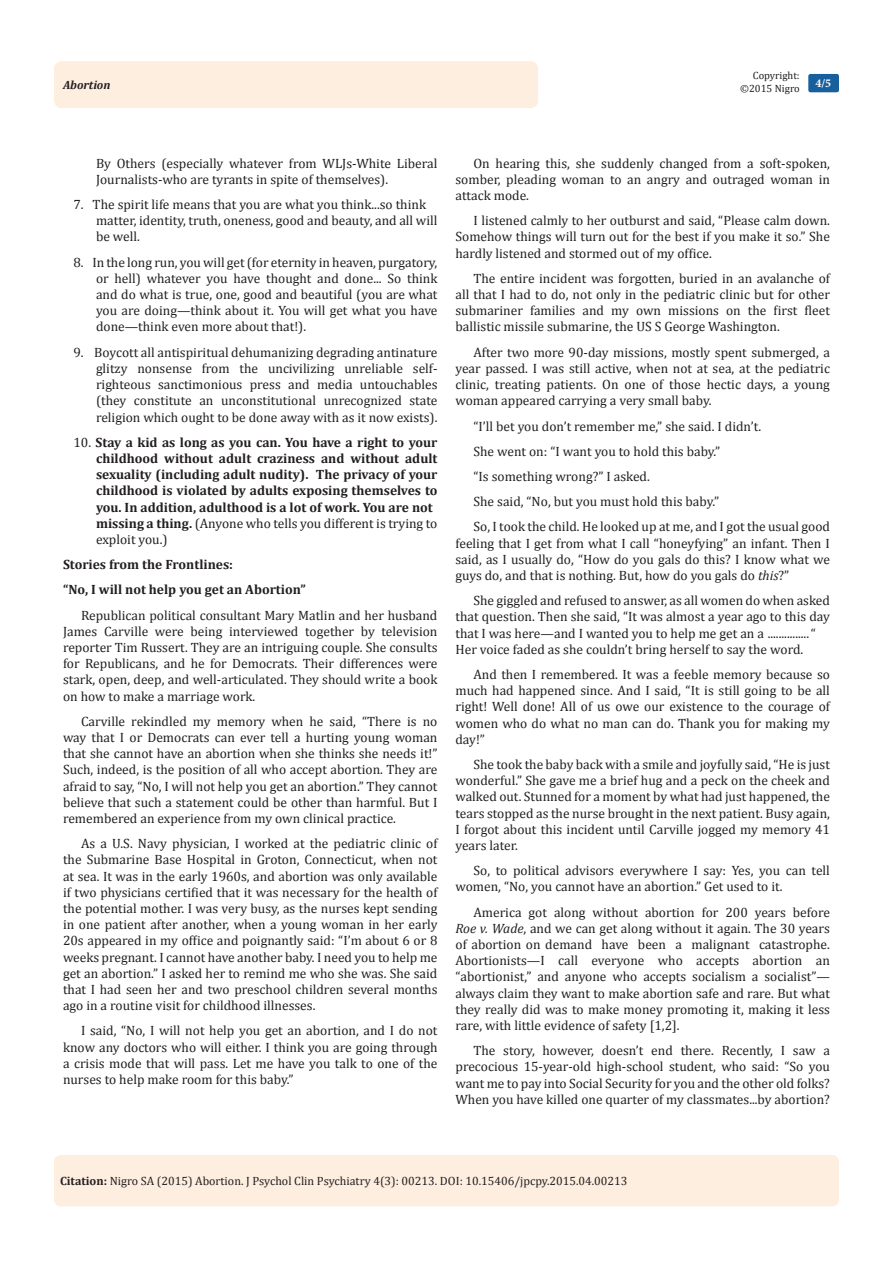
<style>
.page{position:relative;width:893px;height:1263px;background:#fff}
.page>*{position:absolute;margin:0;border:0;box-sizing:border-box;transform-origin:0 0}
.List_Paragraph{font:13.5px/16.2px "Cambria";color:#231f20;text-align:justify}
.t1{font:700 13.5px/16.2px "Cambria";color:#231f20}
.t2{font:12px "Cambria";color:#231f20}
.t3{font:italic 700 12px "Cambria";color:#231f20}
.t4{font:700 12px "Minion Pro";color:#fff}
.t5{font:10.5px/12.6px "Cambria";color:#231f20;text-align:right}
.s1{font-weight:400}
.s2{font-style:italic}
.s3{font-weight:700}
</style>
<div class="page">
<div style="left:54px;top:61px;width:484px;height:47px;background:#feeee0;border-radius:8px"></div>
<div style="left:808px;top:74px;width:31px;height:18px;background:#18609d;border-radius:2px"></div>
<div style="left:54px;top:1155px;width:785px;height:51px;background:#feeee0;border-radius:7px"></div>
<p class="t5" style="left:740px;top:69px;width:61px">Copyright: ©2015 Nigro</p>
<p class="t3" style="left:63px;top:77px;width:49px">Abortion</p>
<p class="t4" style="left:815px;top:75px;width:17px">4/5</p>
<p class="List_Paragraph" style="left:96px;top:155px;width:343px">By Others (especially whatever from WLJs-White Liberal<br>Journalists-who are tyrants in spite of themselves).</p>
<p class="List_Paragraph" style="left:96px;top:196px;width:343px;text-align:left;text-indent:-22px">7. The spirit life means that you are what you think...so think matter, identity, truth, oneness, good and beauty, and all will be well.</p>
<p class="List_Paragraph" style="left:96px;top:254px;width:343px;text-indent:-22px">8. In the long run, you will get (for eternity in heaven, purgatory, or hell) whatever you have thought and done... So think and do what is true, one, good and beautiful (you are what you are doing—think about it. You will get what you have done—think even more about that!).</p>
<p class="List_Paragraph" style="left:96px;top:344px;width:343px;text-indent:-22px">9. Boycott all antispiritual dehumanizing degrading antinature glitzy nonsense from the uncivilizing unreliable self&shy;righteous sanctimonious press and media untouchables (they constitute an unconstitutional unrecognized state religion which ought to be done away with as it now exists).</p>
<p class="t1" style="left:96px;top:434px;width:343px;text-indent:-22px"><span class="s1">10.</span> Stay a kid as long as you can. You have a right to your childhood without adult craziness and without adult sexuality (including adult nudity). The privacy of your childhood is violated by adults exposing themselves to you. In addition, adulthood is a lot of work. You are not missing a thing. <span class="s1">(Anyone who tells you different is trying to exploit you.)</span></p>
<p class="t1" style="left:63px;top:556px;width:172px">Stories from the Frontlines:</p>
<p class="t1" style="left:63px;top:581px;width:244px">“No, I will not help you get an Abortion”</p>
<p class="List_Paragraph" style="left:63px;top:607px;width:376px;text-indent:18px">Republican political consultant Mary Matlin and her husband James Carville were being interviewed together by television reporter Tim Russert. They are an intriguing couple. She consults for Republicans, and he for Democrats. Their differences were stark, open, deep, and well-articulated. They should write a book on how to make a marriage work.</p>
<p class="List_Paragraph" style="left:63px;top:713px;width:376px;text-indent:18px">Carville rekindled my memory when he said, “There is no way that I or Democrats can ever tell a hurting young woman that she cannot have an abortion when she thinks she needs it!” Such, indeed, is the position of all who accept abortion. They are afraid to say, “No, I will not help you get an abortion.” They cannot believe that such a statement could be other than harmful. But I remembered an experience from my own clinical practice.</p>
<p class="List_Paragraph" style="left:63px;top:835px;width:376px;text-indent:18px">As a U.S. Navy physician, I worked at the pediatric clinic of the Submarine Base Hospital in Groton, Connecticut, when not at sea. It was in the early 1960s, and abortion was only available if two physicians certified that it was necessary for the health of the potential mother. I was very busy, as the nurses kept sending in one patient after another, when a young woman in her early 20s appeared in my office and poignantly said: “I’m about 6 or 8 weeks pregnant. I cannot have another baby. I need you to help me get an abortion.” I asked her to remind me who she was. She said that I had seen her and two preschool children several months ago in a routine visit for childhood illnesses.</p>
<p class="List_Paragraph" style="left:63px;top:1022px;width:376px;text-indent:18px">I said, “No, I will not help you get an abortion, and I do not know any doctors who will either. I think you are going through a crisis mode that will pass. Let me have you talk to one of the nurses to help make room for this baby.”</p>
<p class="List_Paragraph" style="left:455px;top:155px;width:376px;text-indent:18px">On hearing this, she suddenly changed from a soft-spoken, somber, pleading woman to an angry and outraged woman in attack mode.</p>
<p class="List_Paragraph" style="left:455px;top:212px;width:376px;text-indent:18px">I listened calmly to her outburst and said, “Please calm down.<br>Somehow things will turn out for the best if you make it so.” She hardly listened and stormed out of my office.</p>
<p class="List_Paragraph" style="left:455px;top:270px;width:376px;text-indent:18px">The entire incident was forgotten, buried in an avalanche of all that I had to do, not only in the pediatric clinic but for other submariner families and my own missions on the first fleet ballistic missile submarine, the US S George Washington.</p>
<p class="List_Paragraph" style="left:455px;top:344px;width:376px;text-indent:18px">After two more 90-day missions, mostly spent submerged, a year passed. I was still active, when not at sea, at the pediatric clinic, treating patients. On one of those hectic days, a young woman appeared carrying a very small baby.</p>
<p class="List_Paragraph" style="left:473px;top:418px;width:289px">“I’ll bet you don’t remember me,” she said. I didn’t.</p>
<p class="List_Paragraph" style="left:473px;top:443px;width:248px">She went on: “I want you to hold this baby.”</p>
<p class="List_Paragraph" style="left:473px;top:468px;width:178px">“Is something wrong?” I asked.</p>
<p class="List_Paragraph" style="left:473px;top:493px;width:247px">She said, “No, but you must hold this baby.”</p>
<p class="List_Paragraph" style="left:455px;top:518px;width:376px;text-indent:18px">So, I took the child. He looked up at me, and I got the usual good feeling that I get from what I call “honeyfying” an infant. Then I said, as I usually do, “How do you gals do this? I know what we guys do, and that is nothing. But, how do you gals do <span class="s2">this</span>?”</p>
<p class="List_Paragraph" style="left:455px;top:592px;width:376px;text-align:left;text-indent:18px">She giggled and refused to answer, as all women do when asked that question. Then she said, “It was almost a year ago to this day that I was here—and I wanted you to help me get an a ...............“ Her voice faded as she couldn’t bring herself to say the word.</p>
<p class="List_Paragraph" style="left:455px;top:666px;width:376px;text-indent:18px">And then I remembered. It was a feeble memory because so much had happened since. And I said, “It is still going to be all right! Well done! All of us owe our existence to the courage of women who do what no man can do. Thank you for making my day!”</p>
<p class="List_Paragraph" style="left:455px;top:756px;width:376px;text-indent:18px">She took the baby back with a smile and joyfully said, “He is just wonderful.” She gave me a brief hug and a peck on the cheek and walked out. Stunned for a moment by what had just happened, the tears stopped as the nurse brought in the next patient. Busy again, I forgot about this incident until Carville jogged my memory 41 years later.</p>
<p class="List_Paragraph" style="left:455px;top:862px;width:376px;text-indent:18px">So, to political advisors everywhere I say: Yes, you can tell women, “No, you cannot have an abortion.” Get used to it.</p>
<p class="List_Paragraph" style="left:455px;top:904px;width:376px;text-indent:18px">America got along without abortion for 200 years before <span class="s2">Roe v. Wade</span>, and we can get along without it again. The 30 years of abortion on demand have been a malignant catastrophe.<br>Abortionists—I call everyone who accepts abortion an “abortionist,” and anyone who accepts socialism a socialist”— always claim they want to make abortion safe and rare. But what they really did was to make money promoting it, making it less rare, with little evidence of safety [1,2].</p>
<p class="List_Paragraph" style="left:455px;top:1042px;width:376px;text-indent:18px">The story, however, doesn’t end there. Recently, I saw a precocious 15-year-old high-school student, who said: “So you want me to pay into Social Security for you and the other old folks?<br>When you have killed one quarter of my classmates...by abortion?</p>
<p class="t2" style="left:60px;top:1174px;width:569px"><span class="s3">Citation:</span> Nigro SA (2015) Abortion. J Psychol Clin Psychiatry 4(3): 00213. DOI: 10.15406/jpcpy.2015.04.00213</p>
</div>
